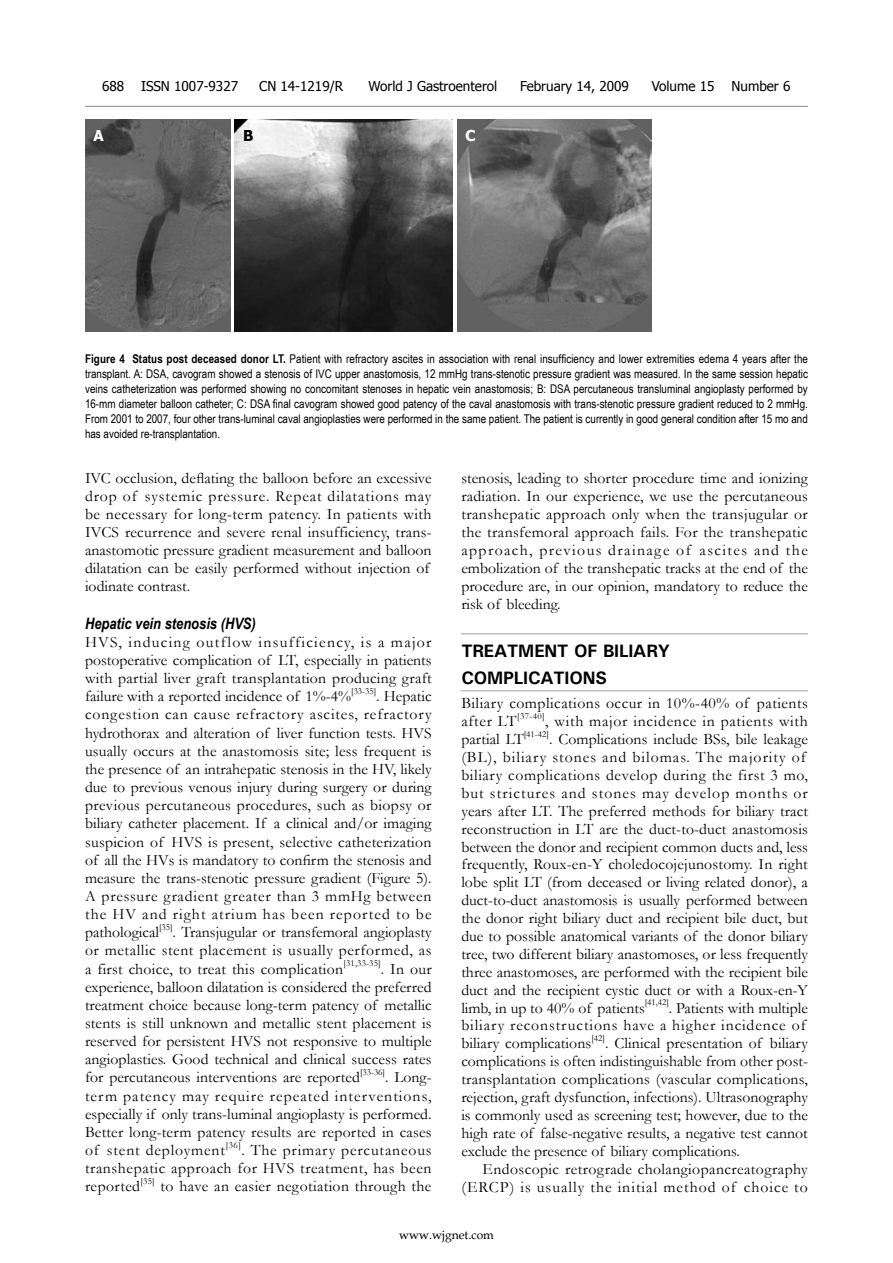
<style>
.page{position:relative;width:893px;height:1263px;background:#fff}
.page>*{position:absolute;margin:0;border:0;box-sizing:border-box;transform-origin:0 0}
.t1{font:700 18px/27px "Univers";letter-spacing:-.01em;color:#000}
.t2{font:15.75px/18.1px "Garamond";letter-spacing:.005em;color:#000;text-align:justify}
.t3{font:15.75px/17.9px "Garamond";letter-spacing:.04em;color:#000}
.t4{font:15.75px/18px "Garamond";letter-spacing:.025em;color:#000;text-align:right}
.t5{font:15.75px/17.9px "Garamond";letter-spacing:.03em;color:#000}
.t6{font:15.75px "Garamond";letter-spacing:.045em;color:#000}
.t7{font:italic 700 15.75px "Arial Narrow";color:#000}
.t8{font:700 15px "Tahoma";color:#fff}
.t9{font:700 15px "Tahoma";color:#000}
.t10{font:13.5px "Tahoma";color:#000}
.t11{font:12px/15px "Arial Narrow";color:#000;text-align:justify}
.t12{font:12px "Book Antiqua";color:#000}
.t13{font:9.15px "Garamond";letter-spacing:.005em;color:#000}
.s1{font-weight:700}
</style>
<div class="page">
<hr style="left:85px;top:106px;width:723px;height:1px;background:#898989">
<img style="left:85px;top:119px;width:145px;height:212px">
<img style="left:235px;top:119px;width:218px;height:212px">
<img style="left:457px;top:119px;width:194px;height:212px">
<hr style="left:461px;top:634px;width:347px;height:1px;background:#9f9fa0">
<hr style="left:461px;top:690px;width:347px;height:1px;background:#9f9fa0">
<p class="t10" style="left:102px;top:77px;width:24px">688</p>
<p class="t10" style="left:141px;top:77px;width:98px">ISSN 1007-9327</p>
<p class="t10" style="left:259px;top:77px;width:86px">CN 14-1219/R</p>
<p class="t10" style="left:369px;top:77px;width:130px">World J Gastroenterol</p>
<p class="t10" style="left:520px;top:77px;width:110px">February 14, 2009</p>
<p class="t10" style="left:652px;top:77px;width:64px">Volume 15</p>
<p class="t10" style="left:731px;top:77px;width:60px">Number 6</p>
<p class="t8" style="left:94px;top:125px;width:12px">A</p>
<p class="t9" style="left:243px;top:125px;width:12px">B</p>
<p class="t8" style="left:466px;top:125px;width:12px">C</p>
<p class="t11" style="left:85px;top:351px;width:724px"><span class="s1">Figure 4 Status post deceased donor LT.</span> Patient with refractory ascites in association with renal insufficiency and lower extremities edema 4 years after the transplant. A: DSA, cavogram showed a stenosis of IVC upper anastomosis, 12 mmHg trans-stenotic pressure gradient was measured. In the same session hepatic veins catheterization was performed showing no concomitant stenoses in hepatic vein anastomosis; B: DSA percutaneous transluminal angioplasty performed by 16-mm diameter balloon catheter; C: DSA final cavogram showed good patency of the caval anastomosis with trans-stenotic pressure gradient reduced to 2 mmHg.<br>From 2001 to 2007, four other trans-luminal caval angioplasties were performed in the same patient. The patient is currently in good general condition after 15 mo and has avoided re-transplantation.</p>
<p class="t2" style="left:85px;top:469px;width:348px;text-align:left">IVC occlusion, deflating the balloon before an excessive drop of systemic pressure. Repeat dilatations may be necessary for long-term patency. In patients with IVCS recurrence and severe renal insufficiency, trans&shy;anastomotic pressure gradient measurement and balloon dilatation can be easily performed without injection of iodinate contrast.</p>
<p class="t7" style="left:85px;top:611px;width:172px">Hepatic vein stenosis (HVS)</p>
<p class="t2" style="left:85px;top:632px;width:348px">HVS, inducing outflow insufficiency, is a major postoperative complication of LT, especially in patients with partial liver graft transplantation producing graft failure with a reported incidence of 1%-4%</p>
<p class="t13" style="left:351px;top:685px;width:27px">[33-35]</p>
<p class="t2" style="left:85px;top:687px;width:348px;text-indent:291px">. Hepatic congestion can cause refractory ascites, refractory hydrothorax and alteration of liver function tests. HVS usually occurs at the anastomosis site; less frequent is the presence of an intrahepatic stenosis in the HV, likely due to previous venous injury during surgery or during previous percutaneous procedures, such as biopsy or biliary catheter placement. If a clinical and/or imaging suspicion of HVS is present, selective catheterization of all the HVs is mandatory to confirm the stenosis and measure the trans-stenotic pressure gradient (Figure 5).<br>A pressure gradient greater than 3 mmHg between the HV and right atrium has been reported to be pathological</p>
<p class="t13" style="left:159px;top:921px;width:15px">[35]</p>
<p class="t2" style="left:85px;top:923px;width:348px;text-indent:88px">. Transjugular or transfemoral angioplasty or metallic stent placement is usually performed, as a first choice, to treat this complication</p>
<p class="t13" style="left:343px;top:957px;width:39px">[31,33-35]</p>
<p class="t2" style="left:85px;top:959px;width:348px;text-indent:296px">. In our experience, balloon dilatation is considered the preferred treatment choice because long-term patency of metallic stents is still unknown and metallic stent placement is reserved for persistent HVS not responsive to multiple angioplasties. Good technical and clinical success rates for percutaneous interventions are reported</p>
<p class="t13" style="left:360px;top:1066px;width:27px">[33-36]</p>
<p class="t2" style="left:85px;top:1068px;width:348px;text-indent:300px">. Long&shy;term patency may require repeated interventions, especially if only trans-luminal angioplasty is performed.<br>Better long-term patency results are reported in cases of stent deployment</p>
<p class="t13" style="left:226px;top:1138px;width:17px">[36]</p>
<p class="t2" style="left:85px;top:1141px;width:348px;text-indent:156px">. The primary percutaneous transhepatic approach for HVS treatment, has been reported</p>
<p class="t13" style="left:140px;top:1175px;width:16px">[35]</p>
<p class="t2" style="left:161px;top:1177px;width:272px">to have an easier negotiation through the</p>
<p class="t2" style="left:461px;top:469px;width:348px">stenosis, leading to shorter procedure time and ionizing radiation. In our experience, we use the percutaneous transhepatic approach only when the transjugular or the transfemoral approach fails. For the transhepatic approach, previous drainage of ascites and the embolization of the transhepatic tracks at the end of the procedure are, in our opinion, mandatory to reduce the risk of bleeding.</p>
<p class="t1" style="left:461px;top:637px;width:210px">TREATMENT OF BILIARY<br>COMPLICATIONS</p>
<p class="t5" style="left:461px;top:694px;width:348px">Biliary complications occur in 10%-40% of patients after LT</p>
<p class="t13" style="left:517px;top:710px;width:29px">[37-40]</p>
<p class="t6" style="left:545px;top:711px;width:264px">, with major incidence in patients with</p>
<p class="t2" style="left:461px;top:730px;width:64px">partial LT</p>
<p class="t13" style="left:524px;top:727px;width:27px">[41-42]</p>
<p class="t2" style="left:461px;top:730px;width:348px;text-align:left;text-indent:88px">. Complications include BSs, bile leakage (BL), biliary stones and bilomas. The majority of biliary complications develop during the first 3 mo, but strictures and stones may develop months or years after LT. The preferred methods for biliary tract reconstruction in LT are the duct-to-duct anastomosis between the donor and recipient common ducts and, less frequently, Roux-en-Y choledocojejunostomy. In right lobe split LT (from deceased or living related donor), a duct-to-duct anastomosis is usually performed between the donor right biliary duct and recipient bile duct, but due to possible anatomical variants of the donor biliary tree, two different biliary anastomoses, or less frequently three anastomoses, are performed with the recipient bile duct and the recipient cystic duct or with a Roux-en-Y limb, in up to 40% of patients</p>
<p class="t13" style="left:645px;top:996px;width:26px">[41,42]</p>
<p class="t3" style="left:461px;top:998px;width:348px;text-indent:208px">. Patients with multiple biliary reconstructions have a higher incidence of biliary complications</p>
<p class="t13" style="left:591px;top:1032px;width:15px">[42]</p>
<p class="t2" style="left:461px;top:1034px;width:348px;text-indent:144px">. Clinical presentation of biliary complications is often indistinguishable from other post&shy;transplantation complications (vascular complications, rejection, graft dysfunction, infections). Ultrasonography is commonly used as screening test; however, due to the high rate of false-negative results, a negative test cannot exclude the presence of biliary complications.</p>
<p class="t4" style="left:461px;top:1159px;width:348px">Endoscopic retrograde cholangiopancreatography (ERCP) is usually the initial method of choice to</p>
<p class="t12" style="left:399px;top:1226px;width:96px">www.wjgnet.com</p>
</div>
